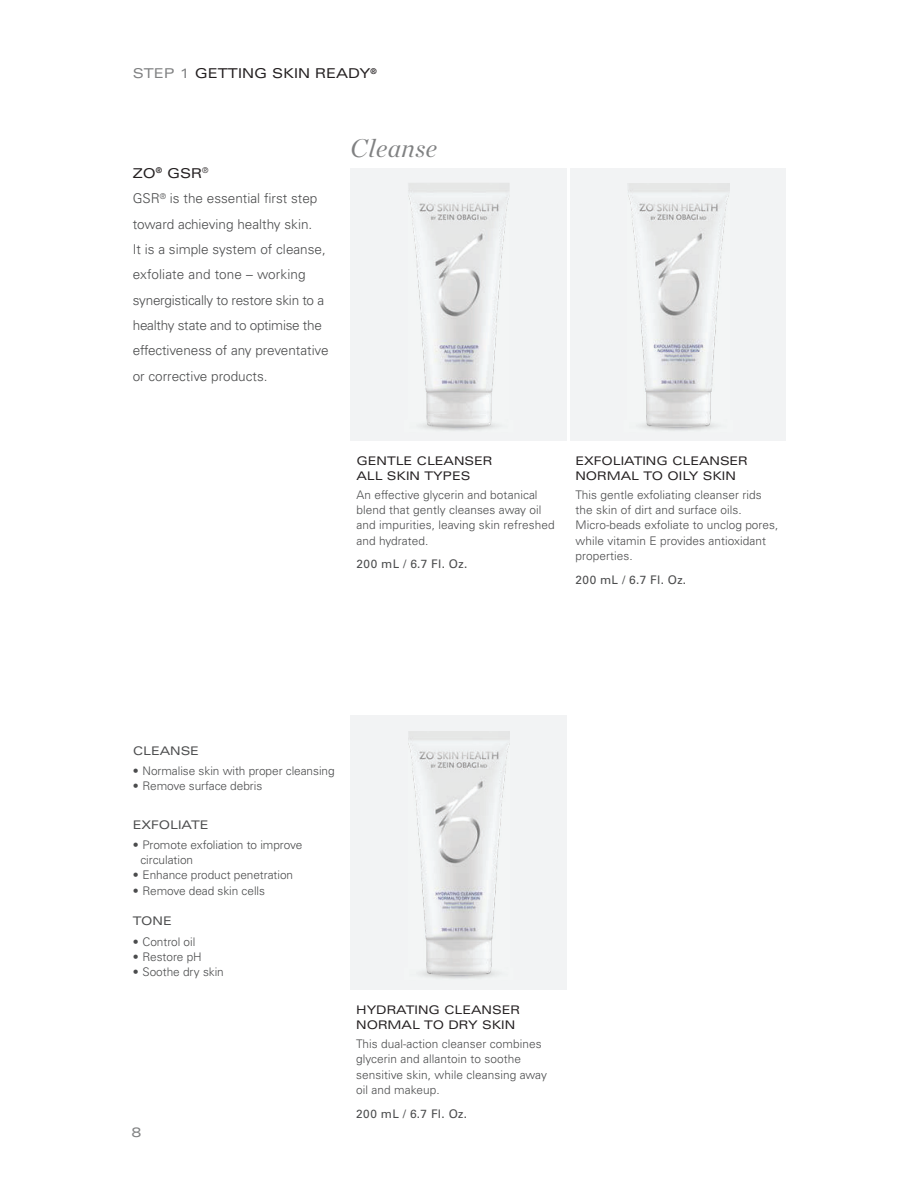
<style>
.page{position:relative;width:918px;height:1188px;background:#fff}
.page>*{position:absolute;margin:0;border:0;box-sizing:border-box;transform-origin:0 0}
.t1{font:italic 25.35px "Chronicle Display";letter-spacing:.025em;color:#808182}
.t2{font:300 13.5px/25.3px "Univers LT Std";color:#4b4c4d}
.t3{font:expanded 13.5px "Univers LT Std";color:#231f20}
.t4{font:expanded 13.5px "Univers LT Std";color:#808182}
.t5{font:300 11.85px/15.3px "Univers LT Std";letter-spacing:.005em;color:#4b4c4d}
.t6{font:expanded 11.85px/15.3px "Univers LT Std";letter-spacing:-.005em;color:#231f20}
.t7{font:11.85px "Univers LT Std";letter-spacing:.025em;color:#4b4c4d}
.t8{font:expanded 11.85px "Univers LT Std";letter-spacing:-.005em;color:#4b4c4d}
.s1{color:#808182}
.s2{font-weight:400;font-stretch:expanded;color:#231f20}
</style>
<div class="page">
<div style="left:570px;top:168px;width:216px;height:273px;background:#f2f3f4"></div>
<div style="left:351px;top:168px;width:216px;height:273px;background:#f2f3f4"></div>
<div style="left:351px;top:716px;width:216px;height:274px;background:#f2f3f4"></div>
<img style="left:642px;top:426px;width:72px;height:5px">
<img style="left:628px;top:183px;width:101px;height:243px">
<img style="left:408px;top:183px;width:101px;height:243px">
<img style="left:408px;top:731px;width:102px;height:243px">
<p class="t3" style="left:133px;top:68px;width:245px"><span class="s1">STEP 1</span> GETTING SKIN READY<sup>®</sup></p>
<p class="t2" style="left:133px;top:161px;width:197px"><span class="s2">ZO</span><sup>®</sup> <span class="s2">GSR</span><sup>®<br></sup>GSR<sup>®</sup> is the essential first step toward achieving healthy skin.<br>It is a simple system of cleanse, exfoliate and tone – working synergistically to restore skin to a healthy state and to optimise the effectiveness of any preventative or corrective products.</p>
<h1 class="t1" style="left:351px;top:139px;width:88px">Cleanse</h1>
<p class="t6" style="left:357px;top:454px;width:137px">GENTLE CLEANSER<br>ALL SKIN TYPES</p>
<p class="t5" style="left:357px;top:488px;width:200px">An effective glycerin and botanical blend that gently cleanses away oil and impurities, leaving skin refreshed and hydrated.</p>
<p class="t7" style="left:357px;top:559px;width:112px">200 mL / 6.7 Fl. Oz.</p>
<p class="t6" style="left:575px;top:454px;width:174px">EXFOLIATING CLEANSER<br>NORMAL TO OILY SKIN</p>
<p class="t5" style="left:575px;top:488px;width:205px">This gentle exfoliating cleanser rids the skin of dirt and surface oils.<br>Micro-beads exfoliate to unclog pores, while vitamin E provides antioxidant properties.</p>
<p class="t7" style="left:575px;top:574px;width:112px">200 mL / 6.7 Fl. Oz.</p>
<p class="t8" style="left:133px;top:746px;width:68px">CLEANSE</p>
<p class="t5" style="left:133px;top:764px;width:203px">• Normalise skin with proper cleansing</p>
<p class="t5" style="left:133px;top:779px;width:131px">• Remove surface debris</p>
<p class="t8" style="left:133px;top:819px;width:77px">EXFOLIATE</p>
<p class="t5" style="left:140px;top:838px;width:163px;text-indent:-8px">• Promote exfoliation to improve circulation</p>
<p class="t5" style="left:133px;top:868px;width:162px">• Enhance product penetration</p>
<p class="t5" style="left:133px;top:883px;width:134px">• Remove dead skin cells</p>
<p class="t8" style="left:133px;top:916px;width:41px">TONE</p>
<p class="t5" style="left:133px;top:934px;width:64px">• Control oil</p>
<p class="t5" style="left:133px;top:950px;width:70px">• Restore pH</p>
<p class="t5" style="left:133px;top:965px;width:93px">• Soothe dry skin</p>
<p class="t4" style="left:132px;top:1126px;width:12px">8</p>
<p class="t6" style="left:356px;top:1003px;width:165px">HYDRATING CLEANSER<br>NORMAL TO DRY SKIN</p>
<p class="t5" style="left:356px;top:1037px;width:192px">This dual-action cleanser combines glycerin and allantoin to soothe sensitive skin, while cleansing away oil and makeup.</p>
<p class="t7" style="left:356px;top:1108px;width:112px">200 mL / 6.7 Fl. Oz.</p>
</div>
